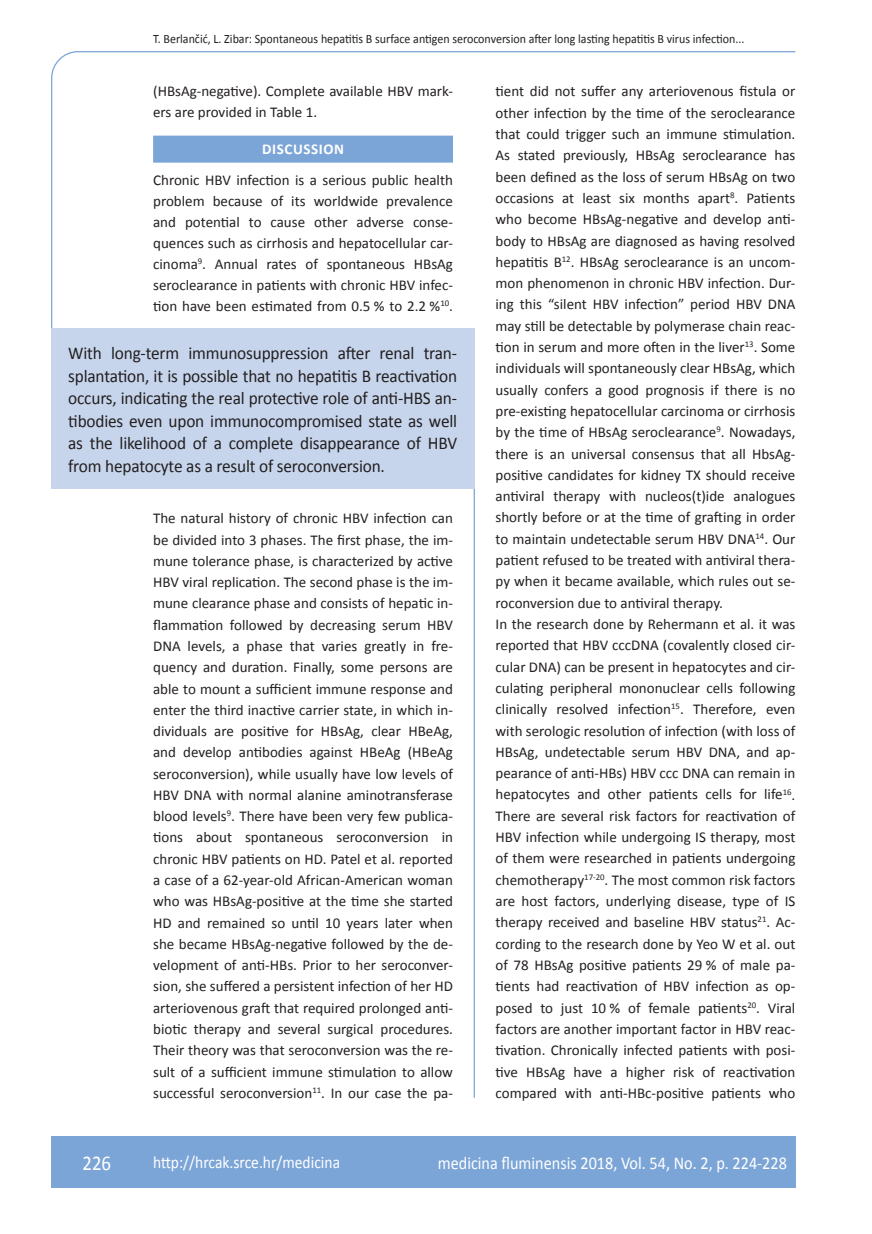
<style>
.page{position:relative;width:872px;height:1234px;background:#fff}
.page>*{position:absolute;margin:0;border:0;box-sizing:border-box;transform-origin:0 0}
.t1{font:21px "Calibri";color:#fff;scale:.9 1}
.t2{font:18px/22.5px "Calibri";letter-spacing:-.01em;color:#231f20;text-align:justify;scale:.96 1}
.t3{font:18px "Calibri";color:#fff;scale:.9 1}
.t4{font:17.25px "Calibri";color:#fff;scale:.9 1}
.t5{font:15px/21.3px "Calibri";color:#231f20}
.t6{font:700 15px "Calibri";letter-spacing:.04em;color:#fff}
.t7{font:12.75px "Calibri";color:#231f20;scale:.94 1}
</style>
<div class="page">
<svg style="left:51px;top:51px;width:745px;height:279px"></svg>
<hr style="left:473px;top:489px;width:2px;height:608px;background:#7ca5d7">
<div style="left:51px;top:1135px;width:744px;height:51px;background:#7ca5d7"></div>
<div style="left:153px;top:136px;width:300px;height:27px;background:#7ca5d7"></div>
<div style="left:51px;top:328px;width:423px;height:160px;background:#c6d5ec"></div>
<p class="t7" style="left:153px;top:30px;width:630px">T. Berlančić, L. Zibar: Spontaneous hepatitis B surface antigen seroconversion after long lasting hepatitis B virus infection...</p>
<p class="t5" style="left:153px;top:80px;width:301px">(HBsAg-negative). Complete available HBV mark&shy;ers are provided in Table 1.</p>
<p class="t6" style="left:262px;top:140px;width:83px">DISCUSSION</p>
<p class="t5" style="left:153px;top:169px;width:301px;text-align:justify">Chronic HBV infection is a serious public health problem because of its worldwide prevalence and potential to cause other adverse conse&shy;quences such as cirrhosis and hepatocellular car&shy;cinoma<sup>9</sup>. Annual rates of spontaneous HBsAg seroclearance in patients with chronic HBV infec&shy;tion have been estimated from 0.5 % to 2.2 %<sup>10</sup>.</p>
<p class="t2" style="left:68px;top:341px;width:407px">With long-term immunosuppression after renal tran&shy;splantation, it is possible that no hepatitis B reactivation occurs, indicating the real protective role of anti-HBS an&shy;tibodies even upon immunocompromised state as well as the likelihood of a complete disappearance of HBV from hepatocyte as a result of seroconversion.</p>
<p class="t5" style="left:153px;top:507px;width:301px;text-align:justify">The natural history of chronic HBV infection can be divided into 3 phases. The first phase, the im&shy;mune tolerance phase, is characterized by active HBV viral replication. The second phase is the im&shy;mune clearance phase and consists of hepatic in&shy;flammation followed by decreasing serum HBV DNA levels, a phase that varies greatly in fre&shy;quency and duration. Finally, some persons are able to mount a sufficient immune response and enter the third inactive carrier state, in which in&shy;dividuals are positive for HBsAg, clear HBeAg, and develop antibodies against HBeAg (HBeAg seroconversion), while usually have low levels of HBV DNA with normal alanine aminotransferase blood levels<sup>9</sup>. There have been very few publica&shy;tions about spontaneous seroconversion in chronic HBV patients on HD. Patel et al. reported a case of a 62-year-old African-American woman who was HBsAg-positive at the time she started HD and remained so until 10 years later when she became HBsAg-negative followed by the de&shy;velopment of anti-HBs. Prior to her seroconver&shy;sion, she suffered a persistent infection of her HD arteriovenous graft that required prolonged anti&shy;biotic therapy and several surgical procedures.<br>Their theory was that seroconversion was the re&shy;sult of a sufficient immune stimulation to allow successful seroconversion<sup>11</sup>. In our case the pa-</p>
<p class="t5" style="left:495px;top:80px;width:301px">tient did not suffer any arteriovenous fistula or other infection by the time of the seroclearance that could trigger such an immune stimulation.<br>As stated previously, HBsAg seroclearance has been defined as the loss of serum HBsAg on two occasions at least six months apart<sup>8</sup>. Patients who become HBsAg-negative and develop anti&shy;body to HBsAg are diagnosed as having resolved hepatitis B<sup>12</sup>. HBsAg seroclearance is an uncom&shy;mon phenomenon in chronic HBV infection. Dur&shy;ing this “silent HBV infection” period HBV DNA may still be detectable by polymerase chain reac&shy;tion in serum and more often in the liver<sup>13</sup>. Some individuals will spontaneously clear HBsAg, which usually confers a good prognosis if there is no pre-existing hepatocellular carcinoma or cirrhosis by the time of HBsAg seroclearance<sup>9</sup>. Nowadays, there is an universal consensus that all HbsAg&shy;positive candidates for kidney TX should receive antiviral therapy with nucleos(t)ide analogues shortly before or at the time of grafting in order to maintain undetectable serum HBV DNA<sup>14</sup>. Our patient refused to be treated with antiviral thera&shy;py when it became available, which rules out se&shy;roconversion due to antiviral therapy.<br>In the research done by Rehermann et al. it was reported that HBV cccDNA (covalently closed cir&shy;cular DNA) can be present in hepatocytes and cir&shy;culating peripheral mononuclear cells following clinically resolved infection<sup>15</sup>. Therefore, even with serologic resolution of infection (with loss of HBsAg, undetectable serum HBV DNA, and ap&shy;pearance of anti-HBs) HBV ccc DNA can remain in hepatocytes and other patients cells for life<sup>16</sup>.<br>There are several risk factors for reactivation of HBV infection while undergoing IS therapy, most of them were researched in patients undergoing chemotherapy<sup>17-20</sup>. The most common risk factors are host factors, underlying disease, type of IS therapy received and baseline HBV status<sup>21</sup>. Ac&shy;cording to the research done by Yeo W et al. out of 78 HBsAg positive patients 29 % of male pa&shy;tients had reactivation of HBV infection as op&shy;posed to just 10 % of female patients<sup>20</sup>. Viral factors are another important factor in HBV reac&shy;tivation. Chronically infected patients with posi&shy;tive HBsAg have a higher risk of reactivation compared with anti-HBc-positive patients who</p>
<h1 class="t1" style="left:82px;top:1149px;width:33px">226</h1>
<p class="t4" style="left:153px;top:1150px;width:209px">http://hrcak.srce.hr/medicina</p>
<p class="t3" style="left:438px;top:1151px;width:389px">medicina fluminensis 2018, Vol. 54, No. 2, p. 224-228</p>
</div>
